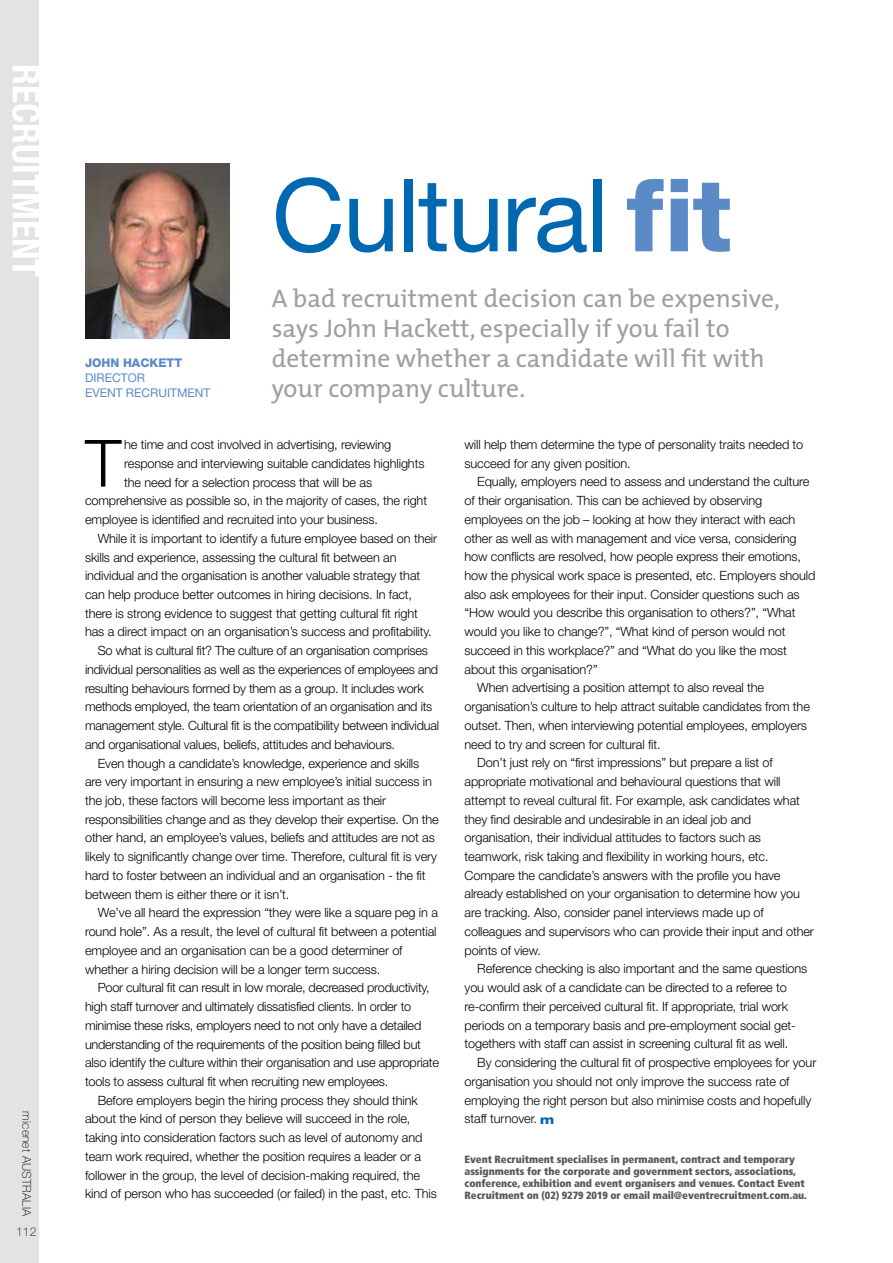
<style>
.page{position:relative;width:893px;height:1263px;background:#fff}
.page>*{position:absolute;margin:0;border:0;box-sizing:border-box;transform-origin:0 0}
.t1{font:101.4px "Helvetica Neue";letter-spacing:-.02em;color:#0067b1}
.t2{font:300 65.25px "Helvetica Neue";color:#000}
.t3{font:700 condensed 37.5px "Helvetica Neue";color:#fff}
.t4{font:25.5px/30px "The Mix";color:#9d9fa2}
.t5{font:300 12.75px/18.8px "Helvetica Neue";letter-spacing:-.01em;color:#000}
.t6{font:12px/15px "Helvetica Neue";color:#5b8bc6}
.t7{font:100 12px "Helvetica Neue";letter-spacing:.015em;color:#000}
.t8{font:800 12px "Helvetica Neue";color:#5b8bc6}
.t9{font:900 condensed 10.5px/12px "Frutiger";letter-spacing:-.005em;color:#58595b}
.s1{font-weight:800;color:#5b8bc6}
.s2{font-weight:800;font-stretch:expanded;font-size:12px;color:#0067b1}
</style>
<div class="page">
<img style="left:85px;top:164px;width:145px;height:175px">
<div style="left:0;top:0;width:39px;height:1263px;background:#e2e3e4"></div>
<h3 class="t3" style="left:49px;top:64px;width:215px;rotate:90deg">RECRUITMENT</h3>
<p class="t7" style="left:34px;top:1111px;width:106px;rotate:90deg">micenet AUSTRALIA</p>
<p class="t7" style="left:16px;top:1225px;width:22px">112</p>
<p class="t8" style="left:85px;top:355px;width:99px">JOHN HACKETT</p>
<p class="t6" style="left:85px;top:370px;width:127px">DIRECTOR<br>EVENT RECRUITMENT</p>
<h1 class="t1" style="left:272px;top:155px;width:461px">Cultural <span class="s1">fit</span></h1>
<h3 class="t4" style="left:272px;top:282px;width:510px">A bad recruitment decision can be expensive, says John Hackett, especially if you fail to determine whether a candidate will fit with your company culture.</h3>
<h2 class="t2" style="left:85px;top:423px;width:38px">T</h2>
<p class="t5" style="left:124px;top:435px;width:268px">he time and cost involved in advertising, reviewing</p>
<p class="t5" style="left:124px;top:454px;width:302px">response and interviewing suitable candidates highlights</p>
<p class="t5" style="left:124px;top:472px;width:249px">the need for a selection process that will be as</p>
<p class="t5" style="left:85px;top:491px;width:344px">comprehensive as possible so, in the majority of cases, the right</p>
<p class="t5" style="left:85px;top:510px;width:294px">employee is identified and recruited into your business.</p>
<p class="t5" style="left:98px;top:529px;width:341px">While it is important to identify a future employee based on their</p>
<p class="t5" style="left:85px;top:547px;width:313px">skills and experience, assessing the cultural fit between an</p>
<p class="t5" style="left:85px;top:566px;width:337px">individual and the organisation is another valuable strategy that</p>
<p class="t5" style="left:85px;top:585px;width:329px">can help produce better outcomes in hiring decisions. In fact,</p>
<p class="t5" style="left:85px;top:603px;width:334px">there is strong evidence to suggest that getting cultural fit right</p>
<p class="t5" style="left:85px;top:622px;width:348px">has a direct impact on an organisation’s success and profitability.</p>
<p class="t5" style="left:98px;top:641px;width:332px">So what is cultural fit? The culture of an organisation comprises</p>
<p class="t5" style="left:85px;top:660px;width:355px">individual personalities as well as the experiences of employees and</p>
<p class="t5" style="left:85px;top:678px;width:340px">resulting behaviours formed by them as a group. It includes work</p>
<p class="t5" style="left:85px;top:697px;width:349px">methods employed, the team orientation of an organisation and its</p>
<p class="t5" style="left:85px;top:716px;width:356px">management style. Cultural fit is the compatibility between individual</p>
<p class="t5" style="left:85px;top:735px;width:312px">and organisational values, beliefs, attitudes and behaviours.</p>
<p class="t5" style="left:98px;top:753px;width:323px">Even though a candidate’s knowledge, experience and skills</p>
<p class="t5" style="left:85px;top:772px;width:348px">are very important in ensuring a new employee’s initial success in</p>
<p class="t5" style="left:85px;top:791px;width:303px">the job, these factors will become less important as their</p>
<p class="t5" style="left:85px;top:809px;width:355px">responsibilities change and as they develop their expertise. On the</p>
<p class="t5" style="left:85px;top:828px;width:351px">other hand, an employee’s values, beliefs and attitudes are not as</p>
<p class="t5" style="left:85px;top:847px;width:353px">likely to significantly change over time. Therefore, cultural fit is very</p>
<p class="t5" style="left:85px;top:866px;width:342px">hard to foster between an individual and an organisation - the fit</p>
<p class="t5" style="left:85px;top:884px;width:206px">between them is either there or it isn’t.</p>
<p class="t5" style="left:98px;top:903px;width:342px">We’ve all heard the expression “they were like a square peg in a</p>
<p class="t5" style="left:85px;top:922px;width:353px">round hole”. As a result, the level of cultural fit between a potential</p>
<p class="t5" style="left:85px;top:941px;width:319px">employee and an organisation can be a good determiner of</p>
<p class="t5" style="left:85px;top:959px;width:297px">whether a hiring decision will be a longer term success.</p>
<p class="t5" style="left:98px;top:978px;width:333px">Poor cultural fit can result in low morale, decreased productivity,</p>
<p class="t5" style="left:85px;top:997px;width:328px">high staff turnover and ultimately dissatisfied clients. In order to</p>
<p class="t5" style="left:85px;top:1015px;width:338px">minimise these risks, employers need to not only have a detailed</p>
<p class="t5" style="left:85px;top:1034px;width:337px">understanding of the requirements of the position being filled but</p>
<p class="t5" style="left:85px;top:1053px;width:355px">also identify the culture within their organisation and use appropriate</p>
<p class="t5" style="left:85px;top:1072px;width:305px">tools to assess cultural fit when recruiting new employees.</p>
<p class="t5" style="left:98px;top:1090px;width:322px">Before employers begin the hiring process they should think</p>
<p class="t5" style="left:85px;top:1109px;width:327px">about the kind of person they believe will succeed in the role,</p>
<p class="t5" style="left:85px;top:1128px;width:339px">taking into consideration factors such as level of autonomy and</p>
<p class="t5" style="left:85px;top:1147px;width:338px">team work required, whether the position requires a leader or a</p>
<p class="t5" style="left:85px;top:1165px;width:337px">follower in the group, the level of decision-making required, the</p>
<p class="t5" style="left:85px;top:1184px;width:353px">kind of person who has succeeded (or failed) in the past, etc. This</p>
<p class="t5" style="left:465px;top:435px;width:340px">will help them determine the type of personality traits needed to succeed for any given position.</p>
<p class="t5" style="left:477px;top:472px;width:334px">Equally, employers need to assess and understand the culture</p>
<p class="t5" style="left:465px;top:491px;width:299px">of their organisation. This can be achieved by observing</p>
<p class="t5" style="left:465px;top:510px;width:332px">employees on the job – looking at how they interact with each</p>
<p class="t5" style="left:465px;top:528px;width:334px">other as well as with management and vice versa, considering</p>
<p class="t5" style="left:465px;top:547px;width:338px">how conflicts are resolved, how people express their emotions,</p>
<p class="t5" style="left:465px;top:566px;width:352px">how the physical work space is presented, etc. Employers should</p>
<p class="t5" style="left:465px;top:585px;width:337px">also ask employees for their input. Consider questions such as</p>
<p class="t5" style="left:465px;top:603px;width:332px">“How would you describe this organisation to others?”, “What</p>
<p class="t5" style="left:465px;top:622px;width:322px">would you like to change?”, “What kind of person would not</p>
<p class="t5" style="left:465px;top:641px;width:324px">succeed in this workplace?” and “What do you like the most</p>
<p class="t5" style="left:465px;top:659px;width:135px">about this organisation?”</p>
<p class="t5" style="left:477px;top:678px;width:288px">When advertising a position attempt to also reveal the</p>
<p class="t5" style="left:465px;top:697px;width:347px">organisation’s culture to help attract suitable candidates from the</p>
<p class="t5" style="left:465px;top:716px;width:344px">outset. Then, when interviewing potential employees, employers</p>
<p class="t5" style="left:465px;top:734px;width:198px">need to try and screen for cultural fit.</p>
<p class="t5" style="left:477px;top:753px;width:297px">Don’t just rely on “first impressions” but prepare a list of</p>
<p class="t5" style="left:465px;top:772px;width:318px">appropriate motivational and behavioural questions that will</p>
<p class="t5" style="left:465px;top:791px;width:337px">attempt to reveal cultural fit. For example, ask candidates what</p>
<p class="t5" style="left:465px;top:809px;width:288px">they find desirable and undesirable in an ideal job and</p>
<p class="t5" style="left:465px;top:828px;width:298px">organisation, their individual attitudes to factors such as</p>
<p class="t5" style="left:465px;top:847px;width:305px">teamwork, risk taking and flexibility in working hours, etc.</p>
<p class="t5" style="left:465px;top:865px;width:317px">Compare the candidate’s answers with the profile you have</p>
<p class="t5" style="left:465px;top:884px;width:337px">already established on your organisation to determine how you</p>
<p class="t5" style="left:465px;top:903px;width:301px">are tracking. Also, consider panel interviews made up of</p>
<p class="t5" style="left:465px;top:922px;width:351px">colleagues and supervisors who can provide their input and other</p>
<p class="t5" style="left:465px;top:940px;width:78px">points of view.</p>
<p class="t5" style="left:477px;top:959px;width:332px">Reference checking is also important and the same questions</p>
<p class="t5" style="left:465px;top:978px;width:324px">you would ask of a candidate can be directed to a referee to</p>
<p class="t5" style="left:465px;top:997px;width:325px">re-confirm their perceived cultural fit. If appropriate, trial work</p>
<p class="t5" style="left:465px;top:1015px;width:333px">periods on a temporary basis and pre-employment social get-</p>
<p class="t5" style="left:465px;top:1034px;width:325px">togethers with staff can assist in screening cultural fit as well.</p>
<p class="t5" style="left:477px;top:1053px;width:341px">By considering the cultural fit of prospective employees for your</p>
<p class="t5" style="left:465px;top:1071px;width:326px">organisation you should not only improve the success rate of</p>
<p class="t5" style="left:465px;top:1090px;width:348px">employing the right person but also minimise costs and hopefully</p>
<p class="t5" style="left:465px;top:1109px;width:91px">staff turnover. <span class="s2">m</span></p>
<p class="t9" style="left:465px;top:1153px;width:344px">Event Recruitment specialises in permanent, contract and temporary assignments for the corporate and government sectors, associations, conference, exhibition and event organisers and venues. Contact Event Recruitment on (02) 9279 2019 or email mail@eventrecruitment.com.au.</p>
</div>
